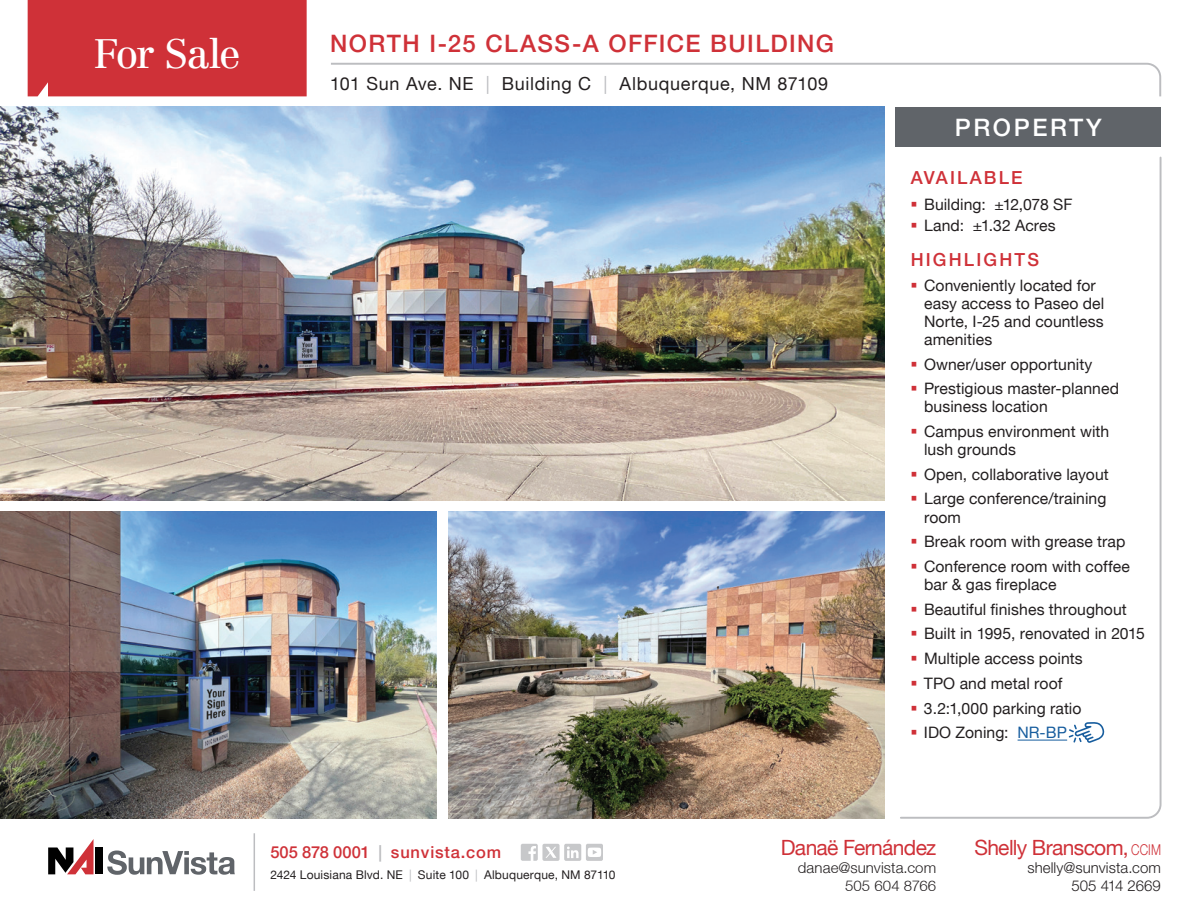
<style>
.page{position:relative;width:1188px;height:918px;background:#fff}
.page>*{position:absolute;margin:0;border:0;box-sizing:border-box;transform-origin:0 0}
.t1{font:40.5px "Centennial LT Std";letter-spacing:-.05em;color:#fff}
.t2{font:500 24px "Helvetica Neue LT";letter-spacing:.06em;color:#cf3138}
.t3{font:500 24px "Helvetica Neue LT";letter-spacing:.11em;color:#fff}
.t4{font:21px "Helvetica Neue LT";letter-spacing:-.03em;color:#cf3138}
.t5{font:18px "Helvetica Neue LT";letter-spacing:.035em;color:#231f20}
.t6{font:500 18px "Helvetica Neue LT";letter-spacing:.12em;color:#cf3138}
.t7{font:500 16.5px "Helvetica Neue LT";letter-spacing:.05em;color:#cf3138}
.t8{font:15.75px/24.8px "Helvetica Neue LT";letter-spacing:.005em;color:#231f20}
.t9{font:300 15px/18px "Helvetica Neue LT Std";letter-spacing:.005em;color:#231f20;text-align:right}
.t10{font:300 15px/18px "Helvetica Neue LT";letter-spacing:.01em;color:#231f20;text-align:right}
.t11{font:12px "Helvetica Neue LT";letter-spacing:.015em;color:#231f20}
.s1{color:#bcbdc0}
.s2{color:#175d9e}
.s3{font-family:"Helvetica Neue LT Std";font-weight:300;font-size:15px}
</style>
<div class="page">
<div style="left:895px;top:107px;width:266px;height:40px;background:#606469"></div>
<img style="left:0;top:512px;width:436px;height:307px">
<img style="left:448px;top:512px;width:436px;height:307px">
<img style="left:0;top:107px;width:884px;height:393px">
<svg style="left:900px;top:156px;width:262px;height:663px"></svg>
<svg style="left:1069px;top:722px;width:35px;height:21px"></svg>
<div style="left:28px;top:0;width:279px;height:96px;background:#cf3138"></div>
<svg style="left:331px;top:62px;width:831px;height:35px"></svg>
<div style="left:96px;top:848px;width:7px;height:26px;background:#000"></div>
<svg style="left:48px;top:839px;width:46px;height:35px"></svg>
<svg style="left:107px;top:851px;width:128px;height:24px"></svg>
<div style="left:521px;top:844px;width:17px;height:17px;background:#c7c8ca;border-radius:2px"></div>
<svg style="left:528px;top:846px;width:8px;height:15px"></svg>
<div style="left:564px;top:844px;width:17px;height:17px;background:#c7c8ca;border-radius:2px"></div>
<svg style="left:567px;top:847px;width:12px;height:11px"></svg>
<div style="left:542px;top:844px;width:18px;height:17px;background:#c7c8ca;border-radius:2px"></div>
<div style="left:586px;top:844px;width:17px;height:17px;background:#c7c8ca;border-radius:2px"></div>
<svg style="left:588px;top:848px;width:13px;height:9px"></svg>
<hr style="left:254px;top:833px;width:1px;height:58px;background:#bcbdc0">
<svg style="left:546px;top:847px;width:11px;height:11px"></svg>
<svg style="left:912px;top:202px;width:5px;height:5px"></svg>
<svg style="left:912px;top:223px;width:5px;height:4px"></svg>
<svg style="left:912px;top:283px;width:5px;height:4px"></svg>
<svg style="left:912px;top:361px;width:5px;height:5px"></svg>
<svg style="left:912px;top:386px;width:5px;height:5px"></svg>
<svg style="left:912px;top:429px;width:5px;height:5px"></svg>
<svg style="left:912px;top:472px;width:4px;height:4px"></svg>
<svg style="left:912px;top:496px;width:4px;height:5px"></svg>
<svg style="left:912px;top:539px;width:4px;height:5px"></svg>
<svg style="left:912px;top:564px;width:4px;height:5px"></svg>
<svg style="left:912px;top:607px;width:4px;height:4px"></svg>
<svg style="left:912px;top:631px;width:4px;height:5px"></svg>
<svg style="left:912px;top:656px;width:4px;height:5px"></svg>
<svg style="left:912px;top:681px;width:4px;height:5px"></svg>
<svg style="left:912px;top:706px;width:4px;height:4px"></svg>
<svg style="left:912px;top:730px;width:4px;height:5px"></svg>
<h1 class="t1" style="left:93px;top:30px;width:149px">For Sale</h1>
<h2 class="t2" style="left:330px;top:29px;width:506px">NORTH I-25 CLASS-A OFFICE BUILDING</h2>
<p class="t5" style="left:330px;top:73px;width:500px">101 Sun Ave. NE <span class="s1">|</span> Building C <span class="s1">|</span> Albuquerque, NM 87109</p>
<h2 class="t3" style="left:955px;top:113px;width:149px">PROPERTY</h2>
<p class="t6" style="left:911px;top:167px;width:113px">AVAILABLE</p>
<p class="t8" style="left:924px;top:194px;width:150px;line-height:21px">Building: ±12,078 SF<br>Land: ±1.32 Acres</p>
<p class="t6" style="left:911px;top:249px;width:130px">HIGHLIGHTS</p>
<p class="t8" style="left:924px;top:276px;width:182px;line-height:18px">Conveniently located for easy access to Paseo del<br>Norte, I-25 and countless amenities</p>
<p class="t8" style="left:924px;top:351px;width:196px">Owner/user opportunity<br>Prestigious master-planned</p>
<p class="t8" style="left:924px;top:394px;width:187px">business location<br>Campus environment with</p>
<p class="t8" style="left:924px;top:437px;width:186px">lush grounds<br>Open, collaborative layout<br>Large conference/training</p>
<p class="t8" style="left:924px;top:504px;width:207px">room<br>Break room with grease trap<br>Conference room with coffee</p>
<p class="t8" style="left:924px;top:572px;width:223px">bar &amp; gas fireplace<br>Beautiful finishes throughout<br>Built in 1995, renovated in 2015<br>Multiple access points<br>TPO and metal roof<br>3.2:1,000 parking ratio<br>IDO Zoning: <span class="s2">NR-BP</span></p>
<p class="t7" style="left:270px;top:843px;width:232px">505 878 0001 <span class="s1">|</span> sunvista.com</p>
<p class="t11" style="left:270px;top:868px;width:347px">2424 Louisiana Blvd. NE <span class="s1">|</span> Suite 100 <span class="s1">|</span> Albuquerque, NM 87110</p>
<h3 class="t4" style="left:781px;top:835px;width:157px">Danaë Fernández</h3>
<p class="t10" style="left:798px;top:859px;width:140px">danae@sunvista.com<br>505 604 8766</p>
<h3 class="t4" style="left:974px;top:835px;width:188px">Shelly Branscom, <span class="s3">CCIM</span></h3>
<p class="t9" style="left:1027px;top:859px;width:135px">shelly@sunvista.com<br>505 414 2669</p>
</div>
